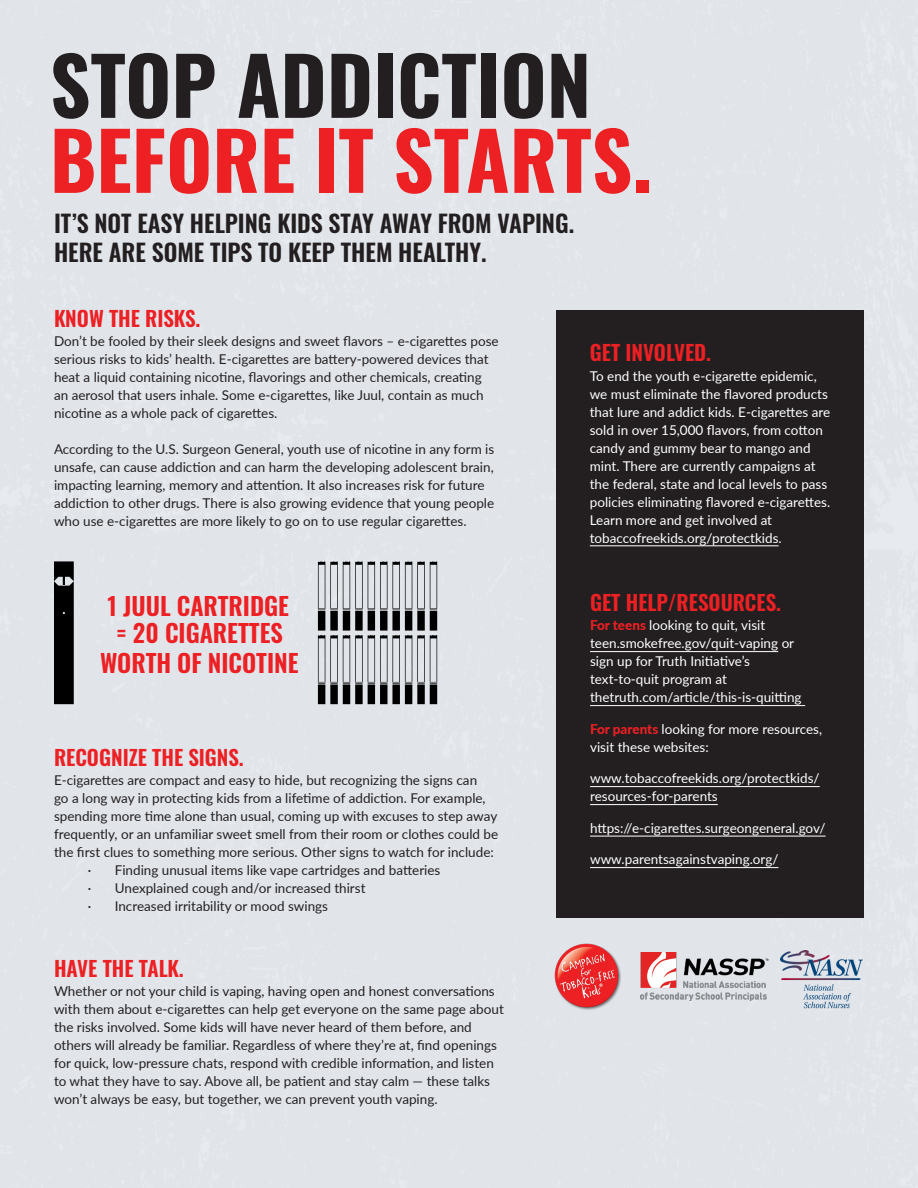
<style>
.page{position:relative;width:918px;height:1188px;background:#e1e5ea}
.page>*{position:absolute;margin:0;border:0;box-sizing:border-box;transform-origin:0 0}
.t1{font:700 79.05px/75px "Oswald";color:#ed2024}
.t2{font:24.6px/29.5px "Oswald";color:#ed2024;text-align:center}
.t3{font:23.85px "Oswald";color:#231f20}
.t4{font:21px "Oswald";color:#ed2024}
.t5{font:13.5px/18px "Lato";color:#231f20}
.t6{font:13.5px/18px "Lato";color:#fff}
.s1{color:#231f20}
.s2{font-weight:800;color:#ed2024}
</style>
<div class="page">
<svg style="left:318px;top:561px;width:119px;height:143px;background:#a3a6a9"></svg>
<svg style="left:54px;top:561px;width:20px;height:143px;background:#0c0d0d"></svg>
<div style="left:556px;top:310px;width:308px;height:608px;background:#231f20"></div>
<hr style="left:590px;top:651px;width:188px;height:1px;background:#fff">
<hr style="left:590px;top:705px;width:215px;height:1px;background:#fff">
<hr style="left:590px;top:786px;width:230px;height:1px;background:#fff">
<hr style="left:590px;top:804px;width:128px;height:1px;background:#fff">
<hr style="left:590px;top:836px;width:236px;height:1px;background:#fff">
<hr style="left:590px;top:867px;width:188px;height:1px;background:#fff">
<hr style="left:590px;top:546px;width:189px;height:1px;background:#fff">
<img style="left:553px;top:942px;width:69px;height:69px">
<img style="left:781px;top:950px;width:81px;height:59px">
<img style="left:641px;top:952px;width:128px;height:49px">
<p class="t1" style="left:50px;top:53px;width:603px"><span class="s1">STOP ADDICTION<br></span>BEFORE IT STARTS.</p>
<p class="t3" style="left:54px;top:202px;width:522px">IT’S NOT EASY HELPING KIDS STAY AWAY FROM VAPING.</p>
<p class="t3" style="left:54px;top:232px;width:434px">HERE ARE SOME TIPS TO KEEP THEM HEALTHY.</p>
<p class="t4" style="left:54px;top:299px;width:148px">KNOW THE RISKS.</p>
<p class="t5" style="left:54px;top:332px;width:446px">Don’t be fooled by their sleek designs and sweet flavors – e-cigarettes pose serious risks to kids’ health. E-cigarettes are battery-powered devices that heat a liquid containing nicotine, flavorings and other chemicals, creating an aerosol that users inhale. Some e-cigarettes, like Juul, contain as much nicotine as a whole pack of cigarettes.</p>
<p class="t5" style="left:54px;top:440px;width:442px">According to the U.S. Surgeon General, youth use of nicotine in any form is unsafe, can cause addiction and can harm the developing adolescent brain, impacting learning, memory and attention. It also increases risk for future addiction to other drugs. There is also growing evidence that young people who use e-cigarettes are more likely to go on to use regular cigarettes.</p>
<p class="t2" style="left:108px;top:589px;width:183px">1 JUUL CARTRIDGE</p>
<p class="t2" style="left:100px;top:616px;width:200px">= 20 CIGARETTES<br>WORTH OF NICOTINE</p>
<p class="t4" style="left:54px;top:739px;width:191px">RECOGNIZE THE SIGNS.</p>
<p class="t5" style="left:54px;top:771px;width:446px">E-cigarettes are compact and easy to hide, but recognizing the signs can<br>go a long way in protecting kids from a lifetime of addiction. For example, spending more time alone than usual, coming up with excuses to step away frequently, or an unfamiliar sweet smell from their room or clothes could be the first clues to something more serious. Other signs to watch for include:</p>
<p class="t5" style="left:88px;top:861px;width:354px">· Finding unusual items like vape cartridges and batteries</p>
<p class="t5" style="left:88px;top:879px;width:279px">· Unexplained cough and/or increased thirst</p>
<p class="t5" style="left:88px;top:897px;width:242px">· Increased irritability or mood swings</p>
<p class="t4" style="left:54px;top:949px;width:131px">HAVE THE TALK.</p>
<p class="t5" style="left:54px;top:982px;width:451px">Whether or not your child is vaping, having open and honest conversations with them about e-cigarettes can help get everyone on the same page about the risks involved. Some kids will have never heard of them before, and others will already be familiar. Regardless of where they’re at, find openings for quick, low-pressure chats, respond with credible information, and listen to what they have to say. Above all, be patient and stay calm — these talks won’t always be easy, but together, we can prevent youth vaping.</p>
<p class="t4" style="left:590px;top:334px;width:123px">GET INVOLVED.</p>
<p class="t6" style="left:590px;top:366px;width:242px">To end the youth e-cigarette epidemic, we must eliminate the flavored products that lure and addict kids. E-cigarettes are sold in over 15,000 flavors, from cotton candy and gummy bear to mango and mint. There are currently campaigns at the federal, state and local levels to pass policies eliminating flavored e-cigarettes.<br>Learn more and get involved at tobaccofreekids.org/protectkids.</p>
<p class="t4" style="left:590px;top:584px;width:192px">GET HELP/RESOURCES.</p>
<p class="t6" style="left:590px;top:616px;width:213px"><span class="s2">For teens</span> looking to quit, visit teen.smokefree.gov/quit-vaping or sign up for Truth Initiative’s text-to-quit program at thetruth.com/article/this-is-quitting</p>
<p class="t6" style="left:590px;top:719px;width:234px"><span class="s2">For parents</span> looking for more resources, visit these websites:</p>
<p class="t6" style="left:590px;top:769px;width:231px">www.tobaccofreekids.org/protectkids/ resources-for-parents</p>
<p class="t6" style="left:590px;top:818px;width:237px">https://e-cigarettes.surgeongeneral.gov/</p>
<p class="t6" style="left:590px;top:850px;width:190px">www.parentsagainstvaping.org/</p>
</div>
